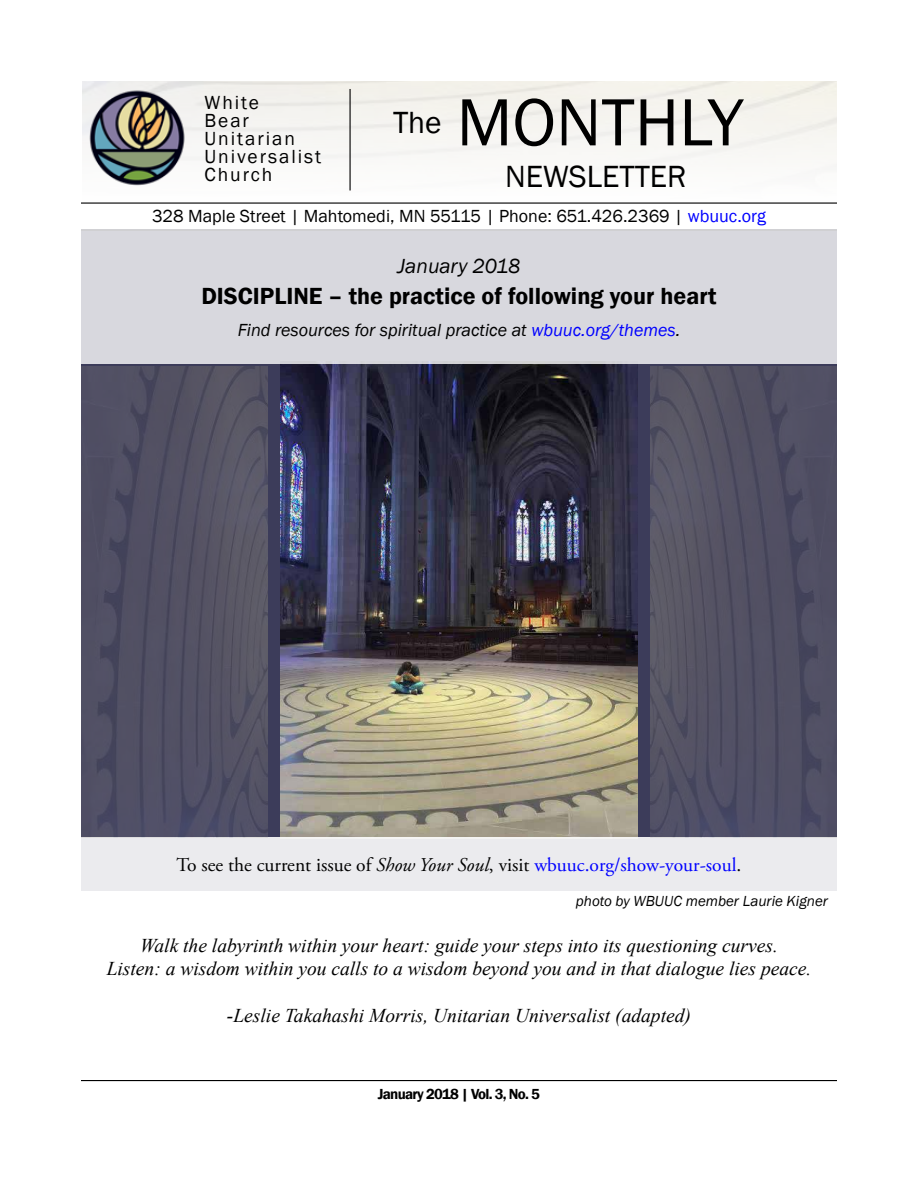
<style>
.page{position:relative;width:918px;height:1188px;background:#fff}
.page>*{position:absolute;margin:0;border:0;box-sizing:border-box;transform-origin:0 0}
.t1{font:69px "Franklin Gothic";color:#000}
.t2{font:31.5px "Franklin Gothic";color:#000}
.t3{font:600 24px "Franklin Gothic";color:#000}
.t4{font:italic 21px "Franklin Gothic";color:#000}
.t5{font:italic 19.5px/23.4px "Times New Roman";color:#000;text-align:center}
.t6{font:19.5px "Adobe Garamond Pro";color:#000}
.t7{font:19.5px/18px "Franklin Gothic";letter-spacing:.1em;color:#000}
.t8{font:18px "Franklin Gothic";color:#000}
.t9{font:italic 18px "Franklin Gothic";color:#000}
.t10{font:italic 15px "Franklin Gothic";color:#000}
.t11{font:600 15px "Franklin Gothic";letter-spacing:-.05em;color:#000}
.s1{color:#00f}
.s2{font-style:italic}
</style>
<div class="page">
<div style="left:81px;top:230px;width:756px;height:661px;background:#3c3c5a"></div>
<img style="left:280px;top:364px;width:358px;height:473px">
<hr style="left:81px;top:1080px;width:756px;height:1px;background:#000">
<hr style="left:81px;top:202px;width:756px;height:2px;background:#000">
<hr style="left:350px;top:89px;width:1px;height:102px;background:#000">
<img style="left:86px;top:86px;width:103px;height:100px">
<div style="left:81px;top:837px;width:756px;height:54px;background:#ebebee"></div>
<div style="left:81px;top:230px;width:756px;height:134px;background:#d8d8de"></div>
<img style="left:651px;top:366px;width:186px;height:471px">
<img style="left:81px;top:366px;width:186px;height:471px">
<p class="t7" style="left:205px;top:94px;width:118px">White<br>Bear<br>Unitarian<br>Universalist<br>Church</p>
<h1 class="t1" style="left:393px;top:80px;width:352px"><sup>The</sup> MONTHLY</h1>
<h2 class="t2" style="left:505px;top:156px;width:183px">NEWSLETTER</h2>
<p class="t8" style="left:152px;top:205px;width:615px">328 Maple Street | Mahtomedi, MN 55115 | Phone: 651.426.2369 | <span class="s1">wbuuc.org</span></p>
<p class="t4" style="left:398px;top:253px;width:124px">January 2018</p>
<p class="t3" style="left:201px;top:282px;width:517px">DISCIPLINE – the practice of following your heart</p>
<p class="t9" style="left:238px;top:319px;width:444px">Find resources for spiritual practice at <span class="s1">wbuuc.org/themes</span>.</p>
<p class="t6" style="left:177px;top:853px;width:566px">To see the current issue of <span class="s2">Show Your Soul</span>, visit <span class="s1">wbuuc.org/show-your-soul</span>.</p>
<p class="t10" style="left:576px;top:892px;width:254px">photo by WBUUC member Laurie Kigner</p>
<p class="t5" style="left:107px;top:933px;width:706px">Walk the labyrinth within your heart: guide your steps into its questioning curves.<br>Listen: a wisdom within you calls to a wisdom beyond you and in that dialogue lies peace.</p>
<p class="t5" style="left:227px;top:1003px;width:466px">-Leslie Takahashi Morris, Unitarian Universalist (adapted)</p>
<p class="t11" style="left:378px;top:1085px;width:164px">January 2018 | Vol. 3, No. 5</p>
</div>
